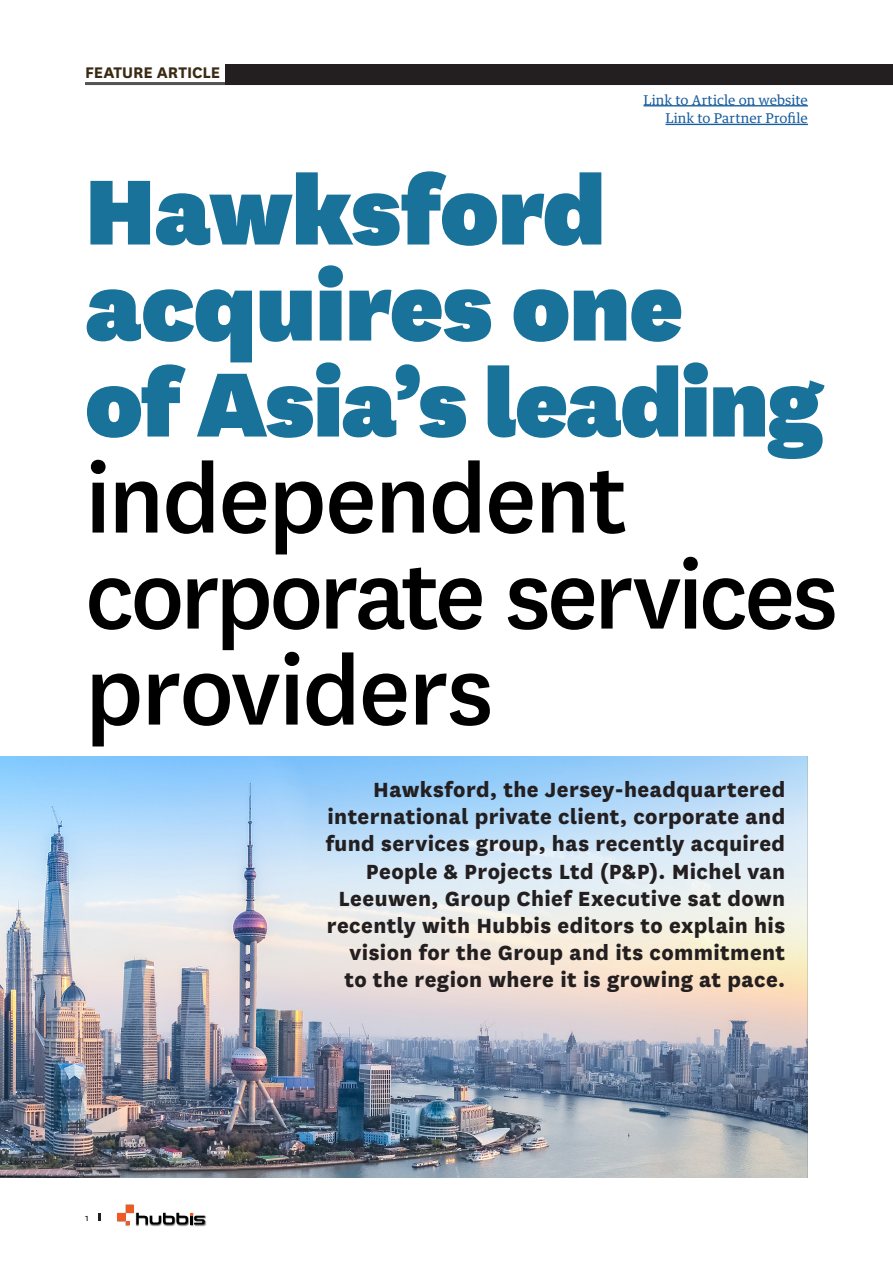
<style>
.page{position:relative;width:893px;height:1263px;background:#fff}
.page>*{position:absolute;margin:0;border:0;box-sizing:border-box;transform-origin:0 0}
.t1{font:900 108px/96px "National";letter-spacing:-.01em;color:#18729a}
.t2{font:500 108px "National";letter-spacing:-.02em;color:#000}
.t3{font:500 106.5px "National";letter-spacing:-.035em;color:#000}
.t4{font:900 106.5px "National";letter-spacing:-.02em;color:#18729a}
.t5{font:800 24px/27px "National";letter-spacing:.015em;color:#231f20;text-align:right}
.t6{font:700 18px "National";letter-spacing:-.005em;color:#3b2a13}
.t7{font:13.5px "Guardian Text Egyp";color:#175d9e}
.t8{font:10.5px "National";color:#231f20}
</style>
<div class="page">
<hr style="left:643px;top:105px;width:165px;height:1px;background:#175d9e">
<hr style="left:665px;top:124px;width:143px;height:1px;background:#175d9e">
<hr style="left:85px;top:82px;width:808px;height:3px;background:#535355">
<div style="left:225px;top:65px;width:668px;height:20px;background:#231f20"></div>
<img style="left:117px;top:1204px;width:89px;height:22px">
<svg style="left:136px;top:1213px;width:69px;height:11px"></svg>
<div style="left:126px;top:1205px;width:8px;height:8px;background:#f05a22"></div>
<div style="left:118px;top:1213px;width:8px;height:8px;background:#f05a22"></div>
<svg style="left:126px;top:1221px;width:4px;height:3px"></svg>
<svg style="left:98px;top:1214px;width:2px;height:7px"></svg>
<img style="left:0;top:757px;width:808px;height:421px">
<p class="t6" style="left:85px;top:59px;width:137px">FEATURE ARTICLE</p>
<p class="t7" style="left:643px;top:89px;width:166px">Link to Article on website</p>
<p class="t7" style="left:665px;top:107px;width:144px">Link to Partner Profile</p>
<p class="t1" style="left:85px;top:157px;width:600px">Hawksford acquires one</p>
<p class="t4" style="left:85px;top:330px;width:739px">of Asia’s leading</p>
<p class="t2" style="left:85px;top:426px;width:543px">independent</p>
<p class="t3" style="left:85px;top:523px;width:754px">corporate services</p>
<p class="t2" style="left:85px;top:618px;width:410px">providers</p>
<p class="t5" style="left:326px;top:775px;width:461px">Hawksford, the Jersey-headquartered international private client, corporate and fund services group, has recently acquired People &amp; Projects Ltd (P&amp;P). Michel van Leeuwen, Group Chief Executive sat down recently with Hubbis editors to explain his vision for the Group and its commitment to the region where it is growing at pace.</p>
<p class="t8" style="left:85px;top:1211px;width:5px">1</p>
</div>
